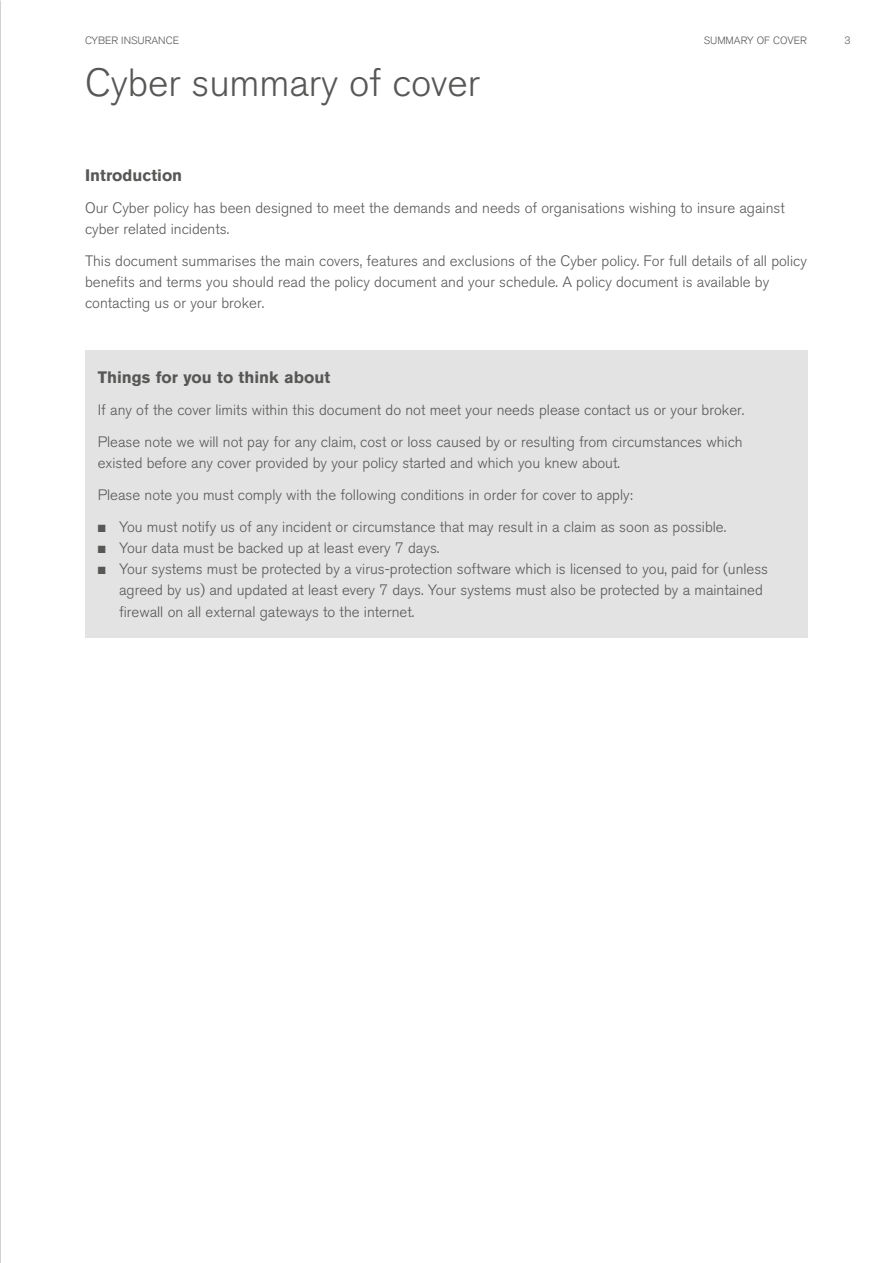
<style>
.page{position:relative;width:893px;height:1263px;background:#fff}
.page>*{position:absolute;margin:0;border:0;box-sizing:border-box;transform-origin:0 0}
.t1{font:300 39px "Akzidenz Grotesk BQ";color:#575756}
.t2{font:700 16.5px "Akzidenz Grotesk BQ";color:#575756}
.t3{font:300 15px/21.3px "Akzidenz Grotesk BQ";color:#575756}
.t4{font:300 10.5px "Akzidenz Grotesk BQ";color:#575756}
</style>
<div class="page">
<div style="left:85px;top:351px;width:723px;height:287px;background:#e3e3e3"></div>
<p class="t4" style="left:85px;top:34px;width:95px">CYBER INSURANCE</p>
<p class="t4" style="left:704px;top:34px;width:105px">SUMMARY OF COVER</p>
<p class="t4" style="left:844px;top:34px;width:8px">3</p>
<h1 class="t1" style="left:85px;top:60px;width:396px">Cyber summary of cover</h1>
<p class="t2" style="left:85px;top:165px;width:99px">Introduction</p>
<p class="t3" style="left:85px;top:197px;width:701px">Our Cyber policy has been designed to meet the demands and needs of organisations wishing to insure against cyber related incidents.</p>
<p class="t3" style="left:85px;top:250px;width:723px">This document summarises the main covers, features and exclusions of the Cyber policy. For full details of all policy benefits and terms you should read the policy document and your schedule. A policy document is available by contacting us or your broker.</p>
<p class="t2" style="left:98px;top:367px;width:234px">Things for you to think about</p>
<p class="t3" style="left:98px;top:394px;width:648px;line-height:32px">If any of the cover limits within this document do not meet your needs please contact us or your broker.<br>Please note we will not pay for any claim, cost or loss caused by or resulting from circumstances which</p>
<p class="t3" style="left:98px;top:447px;width:536px;line-height:32px">existed before any cover provided by your policy started and which you knew about.<br>Please note you must comply with the following conditions in order for cover to apply:</p>
<p class="t3" style="left:98px;top:516px;width:630px">■ You must notify us of any incident or circumstance that may result in a claim as soon as possible.</p>
<p class="t3" style="left:98px;top:537px;width:343px">■ Your data must be backed up at least every 7 days.</p>
<p class="t3" style="left:119px;top:558px;width:651px;text-indent:-21px">■ Your systems must be protected by a virus-protection software which is licensed to you, paid for (unless agreed by us) and updated at least every 7 days. Your systems must also be protected by a maintained firewall on all external gateways to the internet.</p>
</div>
